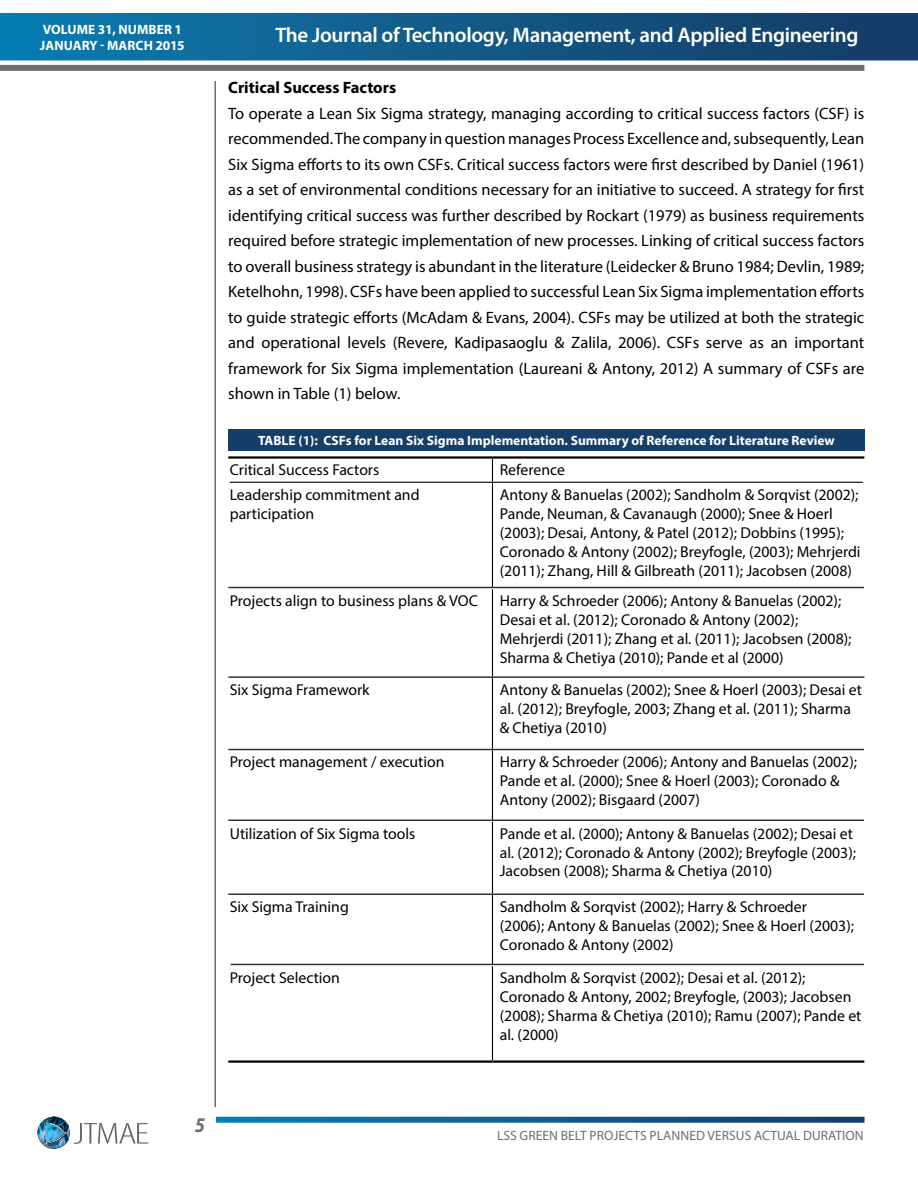
<style>
.page{position:relative;width:918px;height:1188px;background:#fff}
.page>*{position:absolute;margin:0;border:0;box-sizing:border-box;transform-origin:0 0}
.t1{font:600 21px "Myriad Pro";letter-spacing:-.015em;color:#fff}
.t2{font:italic 700 21px "Myriad Pro";color:#6d6e71;scale:.9 1}
.t3{font:16.5px/25.5px "Myriad Pro";color:#000;text-align:justify}
.t4{font:700 16.5px "Myriad Pro";color:#000}
.t5{font:15.75px/18.9px "Myriad Pro";color:#000}
.t6{font:700 13.5px/16.5px "Myriad Pro";color:#fff}
.t7{font:13.5px "Myriad Pro";letter-spacing:.005em;color:#6d6e71}
</style>
<div class="page">
<div style="left:0;top:65px;width:864px;height:6px;background:#6d6e71"></div>
<svg style="left:216px;top:1117px;width:649px;height:6px;background:#1b6591"></svg>
<svg style="left:0;top:13px;width:918px;height:47px;background:#105a89"></svg>
<hr style="left:214px;top:81px;width:2px;height:1026px;background:#6d6e71">
<svg style="left:38px;top:1117px;width:110px;height:32px"></svg>
<div style="left:228px;top:429px;width:637px;height:21px;background:#153e68"></div>
<svg style="left:229px;top:459px;width:635px;height:601px"></svg>
<svg style="left:492px;top:459px;width:1px;height:23px"></svg>
<hr style="left:228px;top:456px;width:264px;height:3px;background:#000">
<hr style="left:492px;top:456px;width:372px;height:3px;background:#000">
<hr style="left:492px;top:483px;width:1px;height:105px;background:#000">
<hr style="left:230px;top:482px;width:262px;height:1px;background:#000">
<hr style="left:492px;top:482px;width:371px;height:1px;background:#000">
<hr style="left:492px;top:589px;width:1px;height:87px;background:#000">
<hr style="left:492px;top:678px;width:1px;height:71px;background:#000">
<hr style="left:492px;top:750px;width:1px;height:70px;background:#000">
<hr style="left:492px;top:822px;width:1px;height:71px;background:#000">
<hr style="left:492px;top:895px;width:1px;height:70px;background:#000">
<hr style="left:228px;top:1060px;width:264px;height:3px;background:#000">
<hr style="left:492px;top:1060px;width:372px;height:3px;background:#000">
<hr style="left:492px;top:966px;width:1px;height:94px;background:#000">
<hr style="left:228px;top:676px;width:636px;height:2px;background:#333">
<hr style="left:228px;top:749px;width:636px;height:1px;background:#333">
<hr style="left:228px;top:820px;width:636px;height:1px;background:#333">
<hr style="left:228px;top:893px;width:636px;height:2px;background:#333">
<hr style="left:231px;top:964px;width:633px;height:1px;background:#333">
<hr style="left:228px;top:587px;width:636px;height:1px;background:#333">
<p class="t6" style="left:40px;top:21px;width:146px">Volume 31, Number 1<br>January - March 2015</p>
<h1 class="t1" style="left:275px;top:21px;width:585px">The Journal of Technology, Management, and Applied Engineering</h1>
<p class="t4" style="left:228px;top:77px;width:170px">Critical Success Factors</p>
<p class="t3" style="left:228px;top:100px;width:638px">To operate a Lean Six Sigma strategy, managing according to critical success factors (CSF) is recommended. The company in question manages Process Excellence and, subsequently, Lean Six Sigma efforts to its own CSFs. Critical success factors were first described by Daniel (1961) as a set of environmental conditions necessary for an initiative to succeed. A strategy for first identifying critical success was further described by Rockart (1979) as business requirements required before strategic implementation of new processes. Linking of critical success factors to overall business strategy is abundant in the literature (Leidecker &amp; Bruno 1984; Devlin, 1989; Ketelhohn, 1998). CSFs have been applied to successful Lean Six Sigma implementation efforts to guide strategic efforts (McAdam &amp; Evans, 2004). CSFs may be utilized at both the strategic and operational levels (Revere, Kadipasaoglu &amp; Zalila, 2006). CSFs serve as an important framework for Six Sigma implementation (Laureani &amp; Antony, 2012) A summary of CSFs are shown in Table (1) below.</p>
<p class="t6" style="left:258px;top:432px;width:16px">TABLE</p>
<p class="t6" style="left:298px;top:432px;width:538px">(1): CSFs for Lean Six Sigma Implementation. Summary of Reference for Literature Review</p>
<p class="t5" style="left:230px;top:460px;width:151px">Critical Success Factors</p>
<p class="t5" style="left:500px;top:460px;width:67px">Reference</p>
<p class="t5" style="left:230px;top:485px;width:191px">Leadership commitment and participation</p>
<p class="t5" style="left:500px;top:485px;width:362px">Antony &amp; Banuelas (2002); Sandholm &amp; Sorqvist (2002); Pande, Neuman, &amp; Cavanaugh (2000); Snee &amp; Hoerl (2003); Desai, Antony, &amp; Patel (2012); Dobbins (1995); Coronado &amp; Antony (2002); Breyfogle, (2003); Mehrjerdi (2011); Zhang, Hill &amp; Gilbreath (2011); Jacobsen (2008)</p>
<p class="t5" style="left:230px;top:591px;width:230px">Projects align to business plans &amp; VOC</p>
<p class="t5" style="left:500px;top:591px;width:353px">Harry &amp; Schroeder (2006); Antony &amp; Banuelas (2002); Desai et al. (2012); Coronado &amp; Antony (2002); Mehrjerdi (2011); Zhang et al. (2011); Jacobsen (2008); Sharma &amp; Chetiya (2010); Pande et al (2000)</p>
<p class="t5" style="left:230px;top:680px;width:141px">Six Sigma Framework</p>
<p class="t5" style="left:500px;top:680px;width:364px">Antony &amp; Banuelas (2002); Snee &amp; Hoerl (2003); Desai et al. (2012); Breyfogle, 2003; Zhang et al. (2011); Sharma &amp; Chetiya (2010)</p>
<p class="t5" style="left:230px;top:752px;width:216px">Project management / execution</p>
<p class="t5" style="left:500px;top:752px;width:359px">Harry &amp; Schroeder (2006); Antony and Banuelas (2002);<br>Pande et al. (2000); Snee &amp; Hoerl (2003); Coronado &amp;<br>Antony (2002); Bisgaard (2007)</p>
<p class="t5" style="left:230px;top:824px;width:187px">Utilization of Six Sigma tools</p>
<p class="t5" style="left:500px;top:824px;width:358px">Pande et al. (2000); Antony &amp; Banuelas (2002); Desai et al. (2012); Coronado &amp; Antony (2002); Breyfogle (2003);<br>Jacobsen (2008); Sharma &amp; Chetiya (2010)</p>
<p class="t5" style="left:230px;top:897px;width:121px">Six Sigma Training</p>
<p class="t5" style="left:500px;top:897px;width:356px">Sandholm &amp; Sorqvist (2002); Harry &amp; Schroeder (2006); Antony &amp; Banuelas (2002); Snee &amp; Hoerl (2003);<br>Coronado &amp; Antony (2002)</p>
<p class="t5" style="left:230px;top:968px;width:112px">Project Selection</p>
<p class="t5" style="left:500px;top:968px;width:363px">Sandholm &amp; Sorqvist (2002); Desai et al. (2012); Coronado &amp; Antony, 2002; Breyfogle, (2003); Jacobsen (2008); Sharma &amp; Chetiya (2010); Ramu (2007); Pande et al. (2000)</p>
<h1 class="t2" style="left:195px;top:1112px;width:13px">5</h1>
<p class="t7" style="left:497px;top:1127px;width:368px">LSS Green Belt Projects Planned versus Actual Duration</p>
</div>
